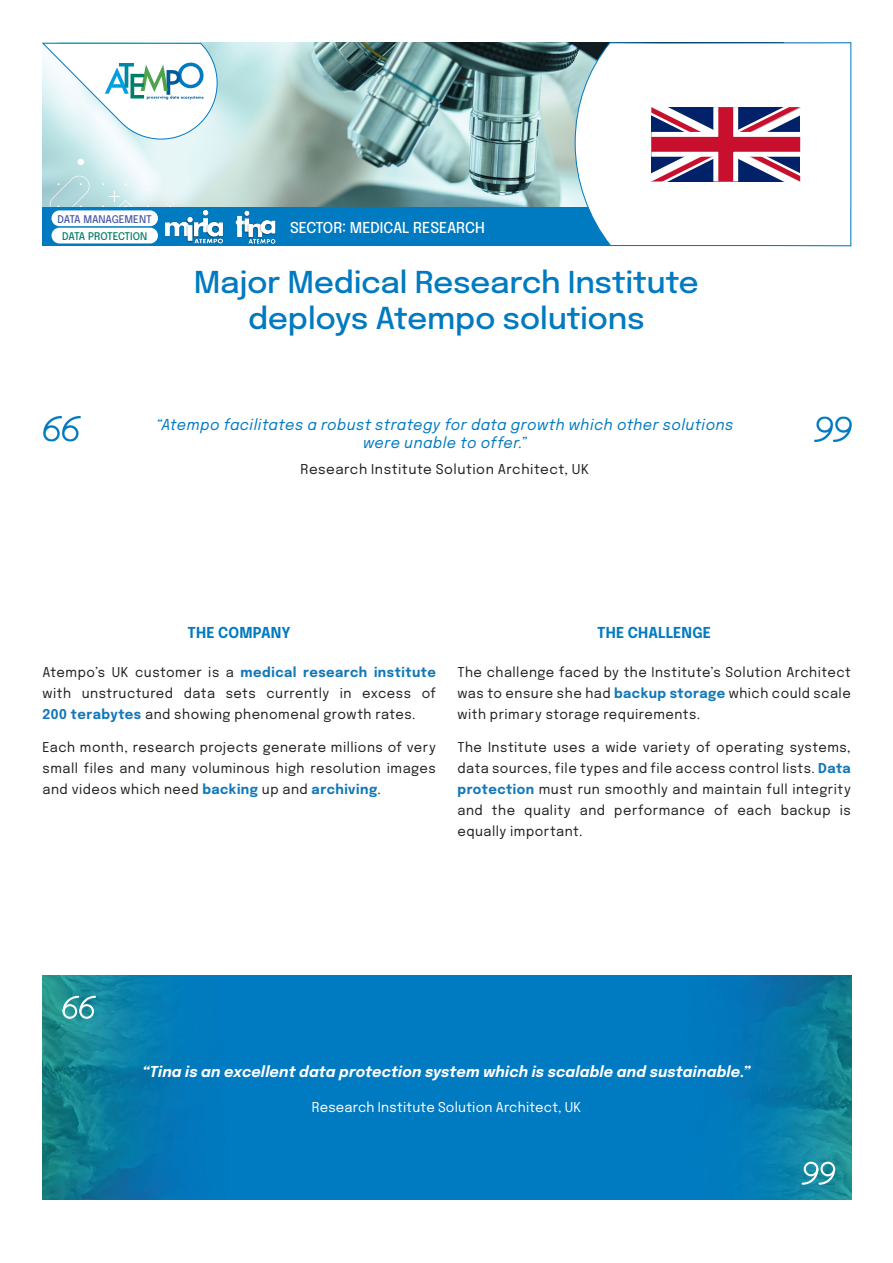
<style>
.page{position:relative;width:893px;height:1263px;background:#fff}
.page>*{position:absolute;margin:0;border:0;box-sizing:border-box;transform-origin:0 0}
.t1{font:500 30px "Epilogue";letter-spacing:-.015em;color:#007ac0;scale:1.05 1}
.t2{font:italic 15px/18px "Epilogue";letter-spacing:.035em;color:#007ac0;text-align:center}
.t3{font:italic 700 15px "Epilogue";letter-spacing:.01em;color:#fff}
.t4{font:700 15px "Epilogue";letter-spacing:.005em;color:#007ac0;scale:.96 1}
.t5{font:500 15px "Epilogue";color:#fff}
.t6{font:13.5px/21px "Epilogue";letter-spacing:.04em;color:#231f20;text-align:justify}
.t7{font:13.5px "Epilogue";letter-spacing:.015em;color:#fff}
.t8{font:500 10.5px "Epilogue";letter-spacing:-.015em;color:#007d67}
.t9{font:500 10.5px "Epilogue";letter-spacing:-.005em;color:#4655a4}
.s1{font-weight:700;color:#1278b8}
</style>
<div class="page">
<img style="left:43px;top:976px;width:808px;height:223px">
<div style="left:820px;top:1162px;width:15px;height:14px;border:2px solid #fff;border-radius:50%"></div>
<div style="left:804px;top:1162px;width:14px;height:14px;border:2px solid #fff;border-radius:50%"></div>
<svg style="left:801px;top:1167px;width:35px;height:18px"></svg>
<div style="left:63px;top:1004px;width:14px;height:15px;border:2px solid #fff;border-radius:50%"></div>
<div style="left:79px;top:1004px;width:15px;height:15px;border:2px solid #fff;border-radius:50%"></div>
<svg style="left:61px;top:995px;width:36px;height:18px"></svg>
<img style="left:815px;top:417px;width:36px;height:25px">
<img style="left:44px;top:417px;width:36px;height:25px">
<img style="left:42px;top:43px;width:533px;height:164px">
<svg style="left:42px;top:42px;width:181px;height:103px"></svg>
<svg style="left:78px;top:159px;width:6px;height:6px"></svg>
<svg style="left:102px;top:191px;width:30px;height:16px"></svg>
<svg style="left:50px;top:175px;width:39px;height:32px"></svg>
<div style="left:42px;top:207px;width:809px;height:39px;background:#007ac0"></div>
<img style="left:158px;top:194px;width:62px;height:50px">
<img style="left:220px;top:194px;width:72px;height:50px">
<div style="left:52px;top:228px;width:106px;height:15px;background:#fff;border-radius:8px"></div>
<div style="left:52px;top:210px;width:106px;height:16px;background:#fff;border-radius:8px"></div>
<svg style="left:575px;top:42px;width:276px;height:204px"></svg>
<svg style="left:651px;top:107px;width:149px;height:75px"></svg>
<div style="left:713px;top:107px;width:25px;height:75px;background:#fff"></div>
<div style="left:651px;top:132px;width:149px;height:25px;background:#fff"></div>
<div style="left:718px;top:107px;width:15px;height:75px;background:#c8102e"></div>
<div style="left:651px;top:137px;width:149px;height:15px;background:#c8102e"></div>
<p class="t9" style="left:58px;top:211px;width:96px">DATA MANAGEMENT</p>
<p class="t8" style="left:62px;top:229px;width:86px">DATA PROTECTION</p>
<p class="t5" style="left:290px;top:217px;width:196px">SECTOR: MEDICAL RESEARCH</p>
<p class="t1" style="left:194px;top:261px;width:482px">Major Medical Research Institute</p>
<p class="t1" style="left:248px;top:297px;width:379px">deploys Atempo solutions</p>
<p class="t2" style="left:156px;top:414px;width:578px">“Atempo facilitates a robust strategy for data growth which other solutions were unable to offer.”</p>
<p class="t6" style="left:301px;top:458px;width:290px">Research Institute Solution Architect, UK</p>
<p class="t4" style="left:188px;top:622px;width:109px">THE COMPANY</p>
<p class="t6" style="left:43px;top:660px;width:395px">Atempo’s UK customer is a <span class="s1">medical research institute </span>with unstructured data sets currently in excess of <span class="s1">200 terabytes</span> and showing phenomenal growth rates.</p>
<p class="t6" style="left:43px;top:736px;width:395px">Each month, research projects generate millions of very small files and many voluminous high resolution images and videos which need <span class="s1">backing</span> up and <span class="s1">archiving</span>.</p>
<p class="t4" style="left:597px;top:622px;width:120px">THE CHALLENGE</p>
<p class="t6" style="left:457px;top:660px;width:395px">The challenge faced by the Institute’s Solution Architect was to ensure she had <span class="s1">backup storage</span> which could scale with primary storage requirements.</p>
<p class="t6" style="left:457px;top:736px;width:395px">The Institute uses a wide variety of operating systems, data sources, file types and file access control lists. <span class="s1">Data protection</span> must run smoothly and maintain full integrity and the quality and performance of each backup is equally important.</p>
<p class="t3" style="left:143px;top:1060px;width:609px">“Tina is an excellent data protection system which is scalable and sustainable.”</p>
<p class="t7" style="left:312px;top:1097px;width:271px">Research Institute Solution Architect, UK</p>
</div>
